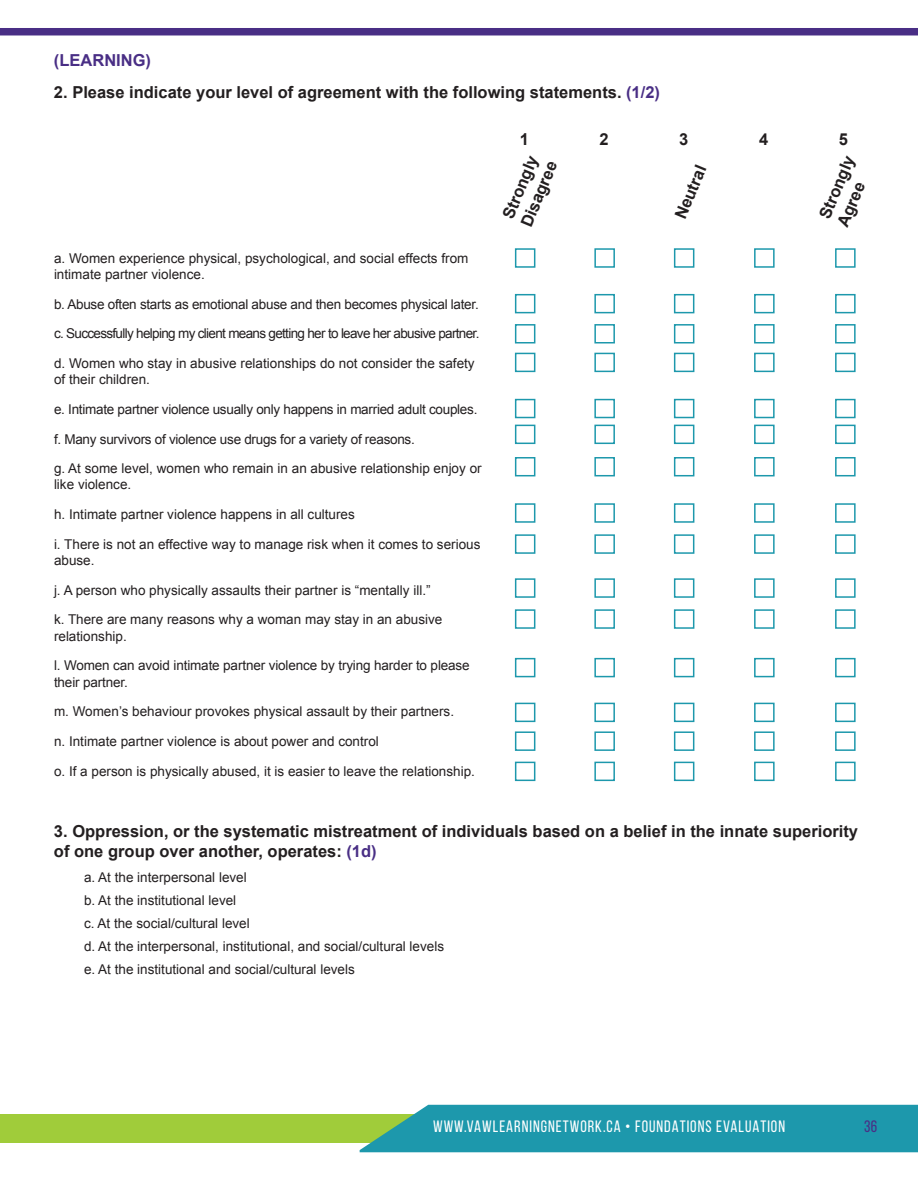
<style>
.page{position:relative;width:918px;height:1188px;background:#fff}
.page>*{position:absolute;margin:0;border:0;box-sizing:border-box;transform-origin:0 0}
.t1{font:700 16.5px/19.8px "Arial";color:#231f20}
.t2{font:16.5px "Bebas Neue";letter-spacing:.06em;color:#fff}
.t3{font:700 16.5px "Arial";color:#492e85}
.t4{font:16.5px "Bebas Neue";color:#492e85}
.t5{font:13.5px/29.7px "Arial";color:#231f20}
.t6{font:13.5px/29.7px "Arial";letter-spacing:-.02em;color:#231f20}
.t7{font:13.5px/29.7px "Arial";letter-spacing:-.05em;color:#231f20}
.s1{color:#492e85}
</style>
<div class="page">
<div style="left:0;top:1115px;width:918px;height:28px;background:#a0cc3a"></div>
<div style="left:0;top:28px;width:918px;height:7px;background:#492e85"></div>
<div style="left:360px;top:1105px;width:558px;height:47px;background:#1d98ac"></div>
<div style="left:515px;top:248px;width:20px;height:20px;border:2px solid #1d98ac"></div>
<div style="left:515px;top:294px;width:20px;height:19px;border:2px solid #1d98ac"></div>
<div style="left:515px;top:324px;width:20px;height:20px;border:2px solid #1d98ac"></div>
<div style="left:515px;top:353px;width:20px;height:19px;border:2px solid #1d98ac"></div>
<div style="left:515px;top:399px;width:20px;height:19px;border:2px solid #1d98ac"></div>
<div style="left:515px;top:425px;width:20px;height:19px;border:2px solid #1d98ac"></div>
<div style="left:515px;top:457px;width:20px;height:19px;border:2px solid #1d98ac"></div>
<div style="left:515px;top:503px;width:20px;height:20px;border:2px solid #1d98ac"></div>
<div style="left:515px;top:534px;width:20px;height:20px;border:2px solid #1d98ac"></div>
<div style="left:515px;top:578px;width:20px;height:20px;border:2px solid #1d98ac"></div>
<div style="left:515px;top:609px;width:20px;height:20px;border:2px solid #1d98ac"></div>
<div style="left:515px;top:658px;width:20px;height:19px;border:2px solid #1d98ac"></div>
<div style="left:515px;top:703px;width:20px;height:19px;border:2px solid #1d98ac"></div>
<div style="left:515px;top:731px;width:20px;height:20px;border:2px solid #1d98ac"></div>
<div style="left:515px;top:762px;width:20px;height:19px;border:2px solid #1d98ac"></div>
<div style="left:594px;top:248px;width:21px;height:20px;border:2px solid #1d98ac"></div>
<div style="left:594px;top:294px;width:21px;height:19px;border:2px solid #1d98ac"></div>
<div style="left:594px;top:324px;width:21px;height:20px;border:2px solid #1d98ac"></div>
<div style="left:594px;top:353px;width:21px;height:19px;border:2px solid #1d98ac"></div>
<div style="left:594px;top:399px;width:21px;height:19px;border:2px solid #1d98ac"></div>
<div style="left:594px;top:425px;width:21px;height:19px;border:2px solid #1d98ac"></div>
<div style="left:594px;top:457px;width:21px;height:19px;border:2px solid #1d98ac"></div>
<div style="left:594px;top:503px;width:21px;height:20px;border:2px solid #1d98ac"></div>
<div style="left:594px;top:534px;width:21px;height:20px;border:2px solid #1d98ac"></div>
<div style="left:594px;top:578px;width:21px;height:20px;border:2px solid #1d98ac"></div>
<div style="left:594px;top:609px;width:21px;height:20px;border:2px solid #1d98ac"></div>
<div style="left:594px;top:658px;width:21px;height:19px;border:2px solid #1d98ac"></div>
<div style="left:594px;top:703px;width:21px;height:19px;border:2px solid #1d98ac"></div>
<div style="left:594px;top:731px;width:21px;height:20px;border:2px solid #1d98ac"></div>
<div style="left:594px;top:762px;width:21px;height:19px;border:2px solid #1d98ac"></div>
<div style="left:754px;top:248px;width:21px;height:20px;border:2px solid #1d98ac"></div>
<div style="left:754px;top:294px;width:21px;height:19px;border:2px solid #1d98ac"></div>
<div style="left:754px;top:324px;width:21px;height:20px;border:2px solid #1d98ac"></div>
<div style="left:754px;top:353px;width:21px;height:19px;border:2px solid #1d98ac"></div>
<div style="left:754px;top:399px;width:21px;height:19px;border:2px solid #1d98ac"></div>
<div style="left:754px;top:425px;width:21px;height:19px;border:2px solid #1d98ac"></div>
<div style="left:754px;top:457px;width:21px;height:19px;border:2px solid #1d98ac"></div>
<div style="left:754px;top:503px;width:21px;height:20px;border:2px solid #1d98ac"></div>
<div style="left:754px;top:534px;width:21px;height:20px;border:2px solid #1d98ac"></div>
<div style="left:754px;top:578px;width:21px;height:20px;border:2px solid #1d98ac"></div>
<div style="left:754px;top:609px;width:21px;height:20px;border:2px solid #1d98ac"></div>
<div style="left:754px;top:658px;width:21px;height:19px;border:2px solid #1d98ac"></div>
<div style="left:754px;top:703px;width:21px;height:19px;border:2px solid #1d98ac"></div>
<div style="left:754px;top:731px;width:21px;height:20px;border:2px solid #1d98ac"></div>
<div style="left:754px;top:762px;width:21px;height:19px;border:2px solid #1d98ac"></div>
<div style="left:674px;top:248px;width:20px;height:20px;border:2px solid #1d98ac"></div>
<div style="left:674px;top:294px;width:20px;height:19px;border:2px solid #1d98ac"></div>
<div style="left:674px;top:324px;width:20px;height:20px;border:2px solid #1d98ac"></div>
<div style="left:674px;top:353px;width:20px;height:19px;border:2px solid #1d98ac"></div>
<div style="left:674px;top:399px;width:20px;height:19px;border:2px solid #1d98ac"></div>
<div style="left:674px;top:425px;width:20px;height:19px;border:2px solid #1d98ac"></div>
<div style="left:674px;top:457px;width:20px;height:19px;border:2px solid #1d98ac"></div>
<div style="left:674px;top:503px;width:20px;height:20px;border:2px solid #1d98ac"></div>
<div style="left:674px;top:534px;width:20px;height:20px;border:2px solid #1d98ac"></div>
<div style="left:674px;top:578px;width:20px;height:20px;border:2px solid #1d98ac"></div>
<div style="left:674px;top:609px;width:20px;height:20px;border:2px solid #1d98ac"></div>
<div style="left:674px;top:658px;width:20px;height:19px;border:2px solid #1d98ac"></div>
<div style="left:674px;top:703px;width:20px;height:19px;border:2px solid #1d98ac"></div>
<div style="left:674px;top:731px;width:20px;height:20px;border:2px solid #1d98ac"></div>
<div style="left:674px;top:762px;width:20px;height:19px;border:2px solid #1d98ac"></div>
<div style="left:835px;top:248px;width:21px;height:20px;border:2px solid #1d98ac"></div>
<div style="left:835px;top:294px;width:21px;height:19px;border:2px solid #1d98ac"></div>
<div style="left:835px;top:324px;width:21px;height:20px;border:2px solid #1d98ac"></div>
<div style="left:835px;top:353px;width:21px;height:19px;border:2px solid #1d98ac"></div>
<div style="left:835px;top:399px;width:21px;height:19px;border:2px solid #1d98ac"></div>
<div style="left:835px;top:425px;width:21px;height:19px;border:2px solid #1d98ac"></div>
<div style="left:835px;top:457px;width:21px;height:19px;border:2px solid #1d98ac"></div>
<div style="left:835px;top:503px;width:21px;height:20px;border:2px solid #1d98ac"></div>
<div style="left:835px;top:534px;width:21px;height:20px;border:2px solid #1d98ac"></div>
<div style="left:835px;top:578px;width:21px;height:20px;border:2px solid #1d98ac"></div>
<div style="left:835px;top:609px;width:21px;height:20px;border:2px solid #1d98ac"></div>
<div style="left:835px;top:658px;width:21px;height:19px;border:2px solid #1d98ac"></div>
<div style="left:835px;top:703px;width:21px;height:19px;border:2px solid #1d98ac"></div>
<div style="left:835px;top:731px;width:21px;height:20px;border:2px solid #1d98ac"></div>
<div style="left:835px;top:762px;width:21px;height:19px;border:2px solid #1d98ac"></div>
<p class="t3" style="left:54px;top:49px;width:99px">(LEARNING)</p>
<p class="t1" style="left:54px;top:83px;width:608px">2. Please indicate your level of agreement with the following statements. <span class="s1">(1/2)</span></p>
<p class="t1" style="left:520px;top:130px;width:11px">1</p>
<p class="t1" style="left:600px;top:130px;width:11px">2</p>
<p class="t1" style="left:679px;top:130px;width:11px">3</p>
<p class="t1" style="left:759px;top:130px;width:11px">4</p>
<p class="t1" style="left:839px;top:130px;width:11px">5</p>
<p class="t5" style="left:54px;top:250px;width:416px;line-height:16.2px">a. Women experience physical, psychological, and social effects from intimate partner violence.</p>
<p class="t6" style="left:54px;top:289px;width:426px">b. Abuse often starts as emotional abuse and then becomes physical later.</p>
<p class="t7" style="left:54px;top:319px;width:427px">c. Successfully helping my client means getting her to leave her abusive partner. d. Women who stay in abusive relationships do not consider the safety</p>
<p class="t6" style="left:54px;top:365px;width:425px">of their children.<br>e. Intimate partner violence usually only happens in married adult couples.</p>
<p class="t5" style="left:54px;top:424px;width:429px">f. Many survivors of violence use drugs for a variety of reasons.<br>g. At some level, women who remain in an abusive relationship enjoy or</p>
<p class="t5" style="left:54px;top:470px;width:428px">like violence.<br>h. Intimate partner violence happens in all cultures<br>i. There is not an effective way to manage risk when it comes to serious</p>
<p class="t5" style="left:54px;top:546px;width:42px">abuse.</p>
<p class="t5" style="left:54px;top:575px;width:390px">j. A person who physically assaults their partner is “mentally ill.” k. There are many reasons why a woman may stay in an abusive</p>
<p class="t5" style="left:54px;top:621px;width:74px">relationship.</p>
<p class="t5" style="left:54px;top:658px;width:417px;line-height:16.2px">l. Women can avoid intimate partner violence by trying harder to please their partner.</p>
<p class="t5" style="left:54px;top:697px;width:402px">m. Women’s behaviour provokes physical assault by their partners.</p>
<p class="t5" style="left:54px;top:726px;width:422px">n. Intimate partner violence is about power and control<br>o. If a person is physically abused, it is easier to leave the relationship.</p>
<p class="t1" style="left:499px;top:215px;width:71px;rotate:-68deg">Strongly<br>Disagree</p>
<p class="t1" style="left:815px;top:215px;width:69px;rotate:-68deg">Strongly<br>Agree</p>
<p class="t1" style="left:671px;top:215px;width:58px;rotate:-68deg">Neutral</p>
<p class="t1" style="left:54px;top:822px;width:806px">3. Oppression, or the systematic mistreatment of individuals based on a belief in the innate superiority of one group over another, operates: <span class="s1">(1d)</span></p>
<p class="t5" style="left:84px;top:866px;width:362px;line-height:23px">a. At the interpersonal level<br>b. At the institutional level<br>c. At the social/cultural level<br>d. At the interpersonal, institutional, and social/cultural levels e. At the institutional and social/cultural levels</p>
<p class="t2" style="left:433px;top:1118px;width:354px">WWW.VAWLEARNINGNETWORK.CA • FOUNDATIONS EVALUATION</p>
<p class="t4" style="left:864px;top:1118px;width:15px">36</p>
</div>
